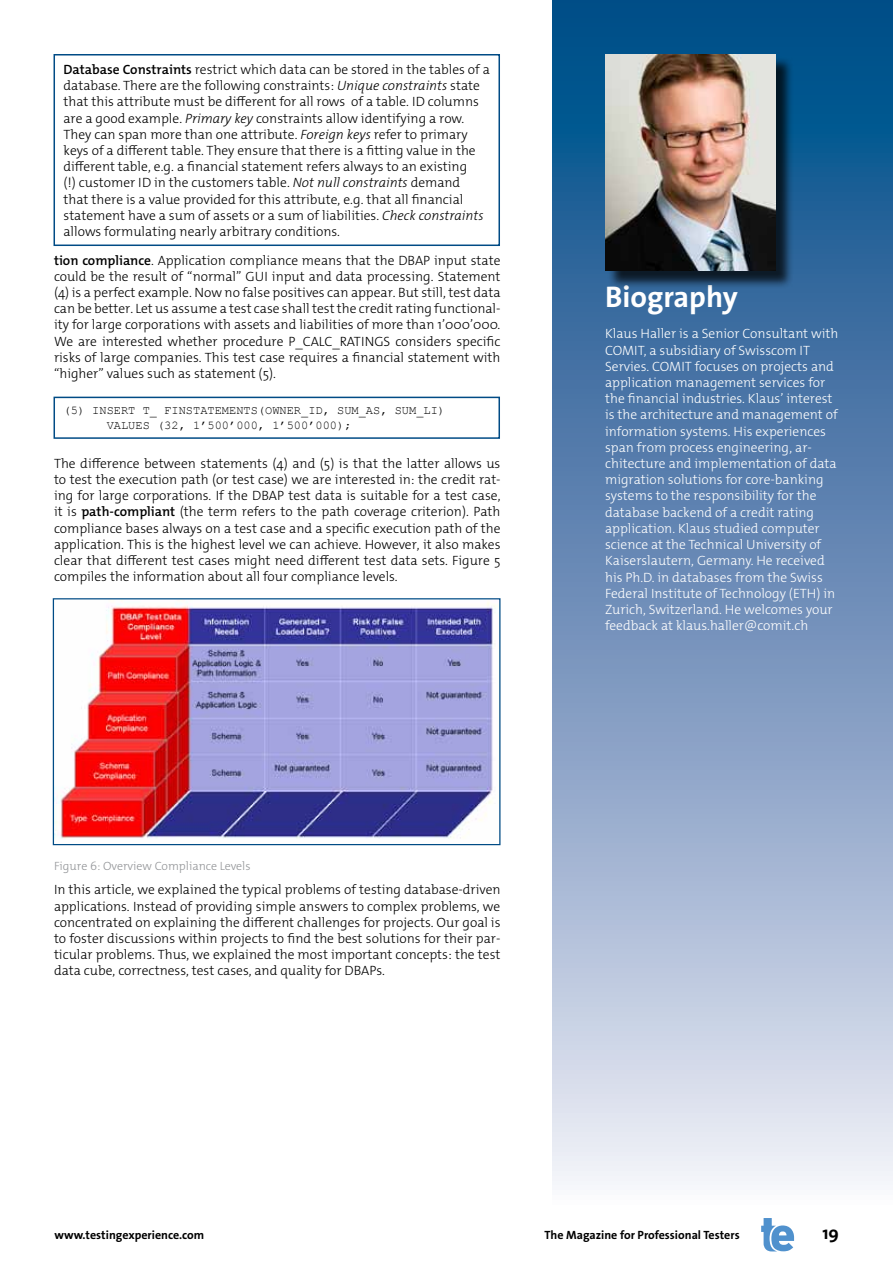
<style>
.page{position:relative;width:893px;height:1263px;background:#fff}
.page>*{position:absolute;margin:0;border:0;box-sizing:border-box;transform-origin:0 0}
.t1{font:700 30px "The Sans Os F";color:#fff}
.t2{font:700 18px "The Sans Os F";color:#000}
.t3{font:300 13.5px/16.2px "The Mix Os F";color:#000;text-align:justify}
.t4{font:300 13.5px/16.2px "The Mix Os F";color:#fff}
.t5{font:12px/14.9px "Courier New";color:#000}
.t6{font:700 12px "The Sans Os F";color:#000}
.t7{font:300 12px "The Mix Os F";color:#939598}
.s1{font-weight:600}
.s2{font-style:italic}
</style>
<div class="page">
<svg style="left:761px;top:1218px;width:33px;height:33px"></svg>
<div style="left:54px;top:54px;width:446px;height:192px;border:2px solid #004b85"></div>
<div style="left:54px;top:397px;width:446px;height:42px;border:2px solid #004b85"></div>
<svg style="left:553px;top:0;width:340px;height:1185px;background:#7a9abf"></svg>
<div style="left:607px;top:56px;width:187px;height:233px;background:#000;opacity:.75"></div>
<img style="left:605px;top:54px;width:170px;height:216px">
<img style="left:55px;top:600px;width:440px;height:239px">
<div style="left:53px;top:598px;width:447px;height:247px;border:1px solid #004b85"></div>
<p class="t3" style="left:64px;top:61px;width:428px;text-align:left"><span class="s1">Database Constraints</span> restrict which data can be stored in the tables of a database. There are the following constraints: <span class="s2">Unique constraints</span> state that this attribute must be different for all rows of a table. ID columns are a good example. <span class="s2">Primary key</span> constraints allow identifying a row.<br>They can span more than one attribute. <span class="s2">Foreign keys</span> refer to primary keys of a different table. They ensure that there is a fitting value in the different table, e.g. a financial statement refers always to an existing<br>(!) customer ID in the customers table. <span class="s2">Not null constraints</span> demand<br>that there is a value provided for this attribute, e.g. that all financial statement have a sum of assets or a sum of liabilities. <span class="s2">Check constraints </span>allows formulating nearly arbitrary conditions.</p>
<p class="t3" style="left:54px;top:252px;width:448px"><span class="s1">tion compliance</span>. Application compliance means that the DBAP input state could be the result of “normal” GUI input and data processing. Statement (4) is a perfect example. Now no false positives can appear. But still, test data can be better. Let us assume a test case shall test the credit rating functional&shy;ity for large corporations with assets and liabilities of more than 1’000’000.<br>We are interested whether procedure P_CALC_RATINGS considers specific risks of large companies. This test case requires a financial statement with “higher” values such as statement (5).</p>
<p class="t5" style="left:107px;top:402px;width:340px;text-indent:-43px">(5) INSERT T_ FINSTATEMENTS(OWNER_ID, SUM_AS, SUM_LI)<br>VALUES (32, 1’500’000, 1’500’000);</p>
<p class="t3" style="left:54px;top:455px;width:448px">The difference between statements (4) and (5) is that the latter allows us to test the execution path (or test case) we are interested in: the credit rat&shy;ing for large corporations. If the DBAP test data is suitable for a test case, it is <span class="s1">path-compliant</span> (the term refers to the path coverage criterion). Path compliance bases always on a test case and a specific execution path of the application. This is the highest level we can achieve. However, it also makes clear that different test cases might need different test data sets. Figure 5 compiles the information about all four compliance levels.</p>
<p class="t7" style="left:54px;top:858px;width:198px">Figure 6: Overview Compliance Levels</p>
<p class="t3" style="left:54px;top:882px;width:448px">In this article, we explained the typical problems of testing database-driven applications. Instead of providing simple answers to complex problems, we concentrated on explaining the different challenges for projects. Our goal is to foster discussions within projects to find the best solutions for their par&shy;ticular problems. Thus, we explained the most important concepts: the test data cube, correctness, test cases, and quality for DBAPs.</p>
<h1 class="t1" style="left:605px;top:277px;width:134px">Biography</h1>
<p class="t4" style="left:605px;top:326px;width:235px">Klaus Haller is a Senior Consultant with COMIT, a subsidiary of Swisscom IT Servies. COMIT focuses on projects and application management services for the financial industries. Klaus’ interest is the architecture and management of information systems. His experiences span from process engineering, ar&shy;chitecture and implementation of data migration solutions for core-banking systems to the responsibility for the database backend of a credit rating application. Klaus studied computer science at the Technical University of Kaiserslautern, Germany. He received his Ph.D. in databases from the Swiss Federal Institute of Technology (ETH) in Zurich, Switzerland. He welcomes your feedback at klaus.haller@comit.ch</p>
<p class="t6" style="left:54px;top:1227px;width:151px">www.testingexperience.com</p>
<p class="t6" style="left:544px;top:1227px;width:197px">The Magazine for Professional Testers</p>
<h2 class="t2" style="left:822px;top:1221px;width:18px">19</h2>
</div>
